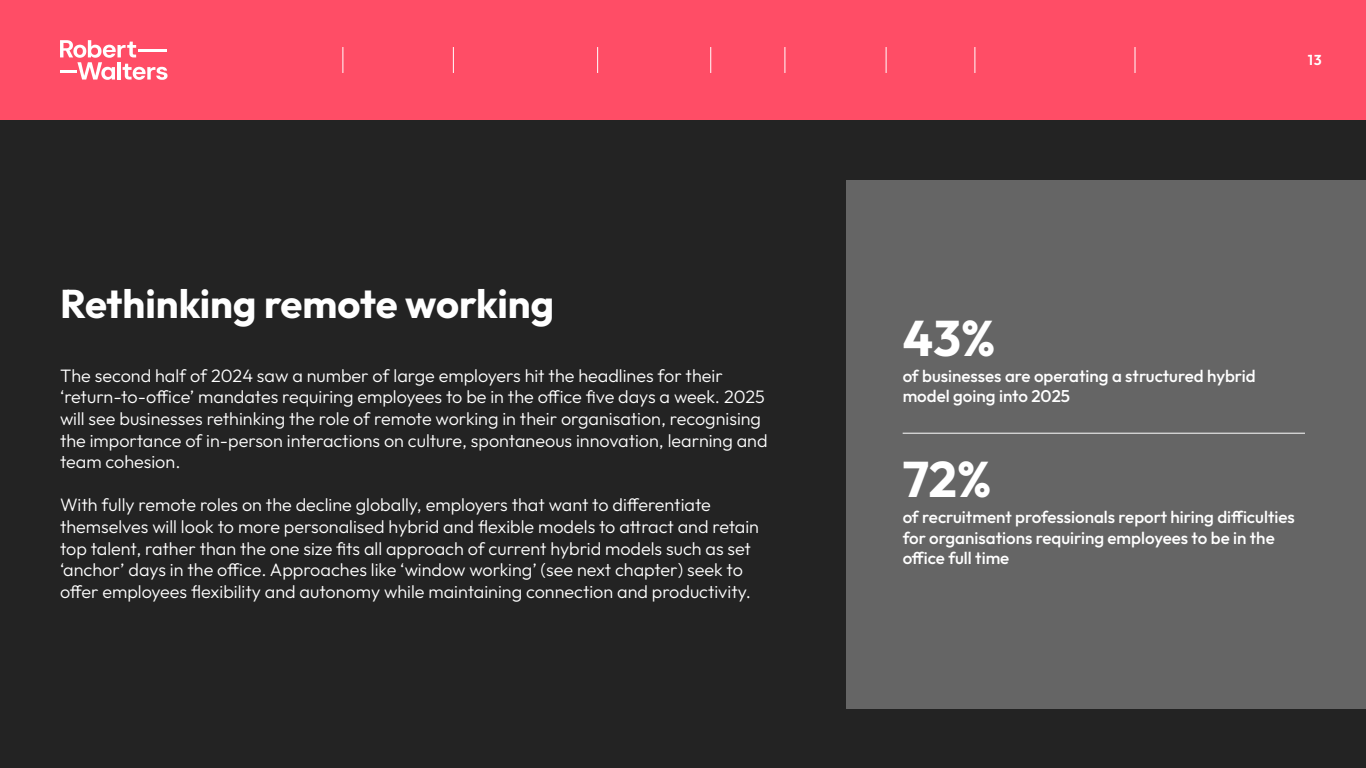
<style>
.page{position:relative;width:1366px;height:768px;background:#232323}
.page>*{position:absolute;margin:0;border:0;box-sizing:border-box;transform-origin:0 0}
.Heading_3{font:700 50px "Outfit";color:#fff}
.Heading_2{font:700 40px "Outfit";color:#fff}
.Paragraph_1{font:300 18px/21.6px "Outfit";color:#fff}
.Paragraph_2{font:500 17px/20.4px "Outfit";color:#fff}
.t1{font:600 14.4px "Outfit";color:#fff}
</style>
<div class="page">
<div style="left:846px;top:180px;width:520px;height:528px;background:#656565"></div>
<hr style="left:903px;top:433px;width:402px;height:1px;background:#fff">
<div style="left:0;top:0;width:1366px;height:120px;background:#ff4d66"></div>
<svg style="left:342px;top:47px;width:1px;height:26px"></svg>
<svg style="left:453px;top:47px;width:1px;height:26px"></svg>
<svg style="left:597px;top:47px;width:1px;height:26px"></svg>
<svg style="left:710px;top:47px;width:1px;height:26px"></svg>
<svg style="left:784px;top:47px;width:1px;height:26px"></svg>
<svg style="left:886px;top:47px;width:1px;height:26px"></svg>
<svg style="left:974px;top:47px;width:1px;height:26px"></svg>
<svg style="left:1135px;top:47px;width:1px;height:26px"></svg>
<svg style="left:60px;top:40px;width:108px;height:40px"></svg>
<p class="Heading_2" style="left:60px;top:282px;width:496px">Rethinking remote working</p>
<p class="Paragraph_1" style="left:60px;top:365px;width:709px">The second half of 2024 saw a number of large employers hit the headlines for their ‘return-to-office’ mandates requiring employees to be in the office five days a week. 2025 will see businesses rethinking the role of remote working in their organisation, recognising the importance of in-person interactions on culture, spontaneous innovation, learning and team cohesion.</p>
<p class="Paragraph_1" style="left:60px;top:494px;width:700px">With fully remote roles on the decline globally, employers that want to differentiate themselves will look to more personalised hybrid and flexible models to attract and retain top talent, rather than the one size fits all approach of current hybrid models such as set ‘anchor’ days in the office. Approaches like ‘window working’ (see next chapter) seek to offer employees flexibility and autonomy while maintaining connection and productivity.</p>
<p class="t1" style="left:1308px;top:52px;width:15px">13</p>
<p class="Heading_3" style="left:903px;top:310px;width:94px">43%</p>
<p class="Paragraph_2" style="left:903px;top:366px;width:355px">of businesses are operating a structured hybrid model going into 2025</p>
<p class="Heading_3" style="left:903px;top:451px;width:90px">72%</p>
<p class="Paragraph_2" style="left:903px;top:507px;width:394px">of recruitment professionals report hiring difficulties for organisations requiring employees to be in the office full time</p>
</div>
